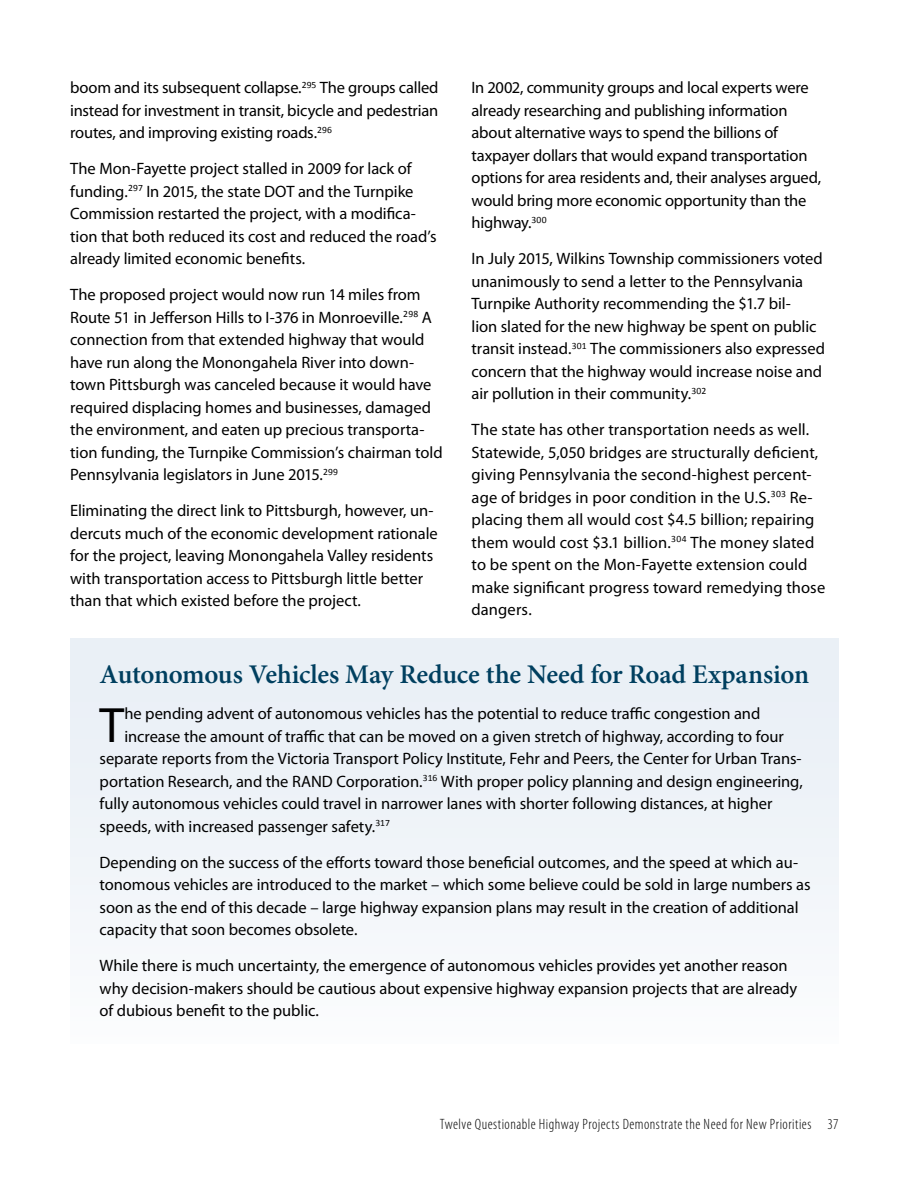
<style>
.page{position:relative;width:918px;height:1188px;background:#fff}
.page>*{position:absolute;margin:0;border:0;box-sizing:border-box;transform-origin:0 0}
.t1{font:49.95px "Myriad Pro";color:#000}
.t2{font:600 27px "Minion Pro";letter-spacing:-.015em;color:#003f5f}
.t3{font:16.5px/22.5px "Myriad Pro";letter-spacing:-.005em;color:#000}
.t4{font:300 condensed 15px "Myriad Pro";letter-spacing:.03em;color:#000}
</style>
<div class="page">
<div style="left:70px;top:638px;width:769px;height:406px;background:#f0f4f9"></div>
<p class="t3" style="left:70px;top:76px;width:370px;text-align:justify">boom and its subsequent collapse.<sup>295</sup> The groups called instead for investment in transit, bicycle and pedestrian routes, and improving existing roads.<sup>296</sup></p>
<p class="t3" style="left:70px;top:157px;width:368px">The Mon-Fayette project stalled in 2009 for lack of funding.<sup>297</sup> In 2015, the state DOT and the Turnpike Commission restarted the project, with a modifica&shy;tion that both reduced its cost and reduced the road’s already limited economic benefits.</p>
<p class="t3" style="left:70px;top:283px;width:374px">The proposed project would now run 14 miles from Route 51 in Jefferson Hills to I-376 in Monroeville.<sup>298</sup> A connection from that extended highway that would have run along the Monongahela River into down&shy;town Pittsburgh was canceled because it would have required displacing homes and businesses, damaged the environment, and eaten up precious transporta&shy;tion funding, the Turnpike Commission’s chairman told Pennsylvania legislators in June 2015.<sup>299</sup></p>
<p class="t3" style="left:70px;top:499px;width:369px">Eliminating the direct link to Pittsburgh, however, un&shy;dercuts much of the economic development rationale for the project, leaving Monongahela Valley residents with transportation access to Pittsburgh little better than that which existed before the project.</p>
<p class="t3" style="left:472px;top:76px;width:351px">In 2002, community groups and local experts were already researching and publishing information about alternative ways to spend the billions of taxpayer dollars that would expand transportation options for area residents and, their analyses argued, would bring more economic opportunity than the highway.<sup>300</sup></p>
<p class="t3" style="left:472px;top:247px;width:355px">In July 2015, Wilkins Township commissioners voted unanimously to send a letter to the Pennsylvania Turnpike Authority recommending the $1.7 bil-<br>lion slated for the new highway be spent on public transit instead.<sup>301</sup> The commissioners also expressed concern that the highway would increase noise and air pollution in their community.<sup>302</sup></p>
<p class="t3" style="left:472px;top:418px;width:355px">The state has other transportation needs as well.<br>Statewide, 5,050 bridges are structurally deficient, giving Pennsylvania the second-highest percent&shy;age of bridges in poor condition in the U.S.<sup>303</sup> Re&shy;placing them all would cost $4.5 billion; repairing them would cost $3.1 billion.<sup>304</sup> The money slated to be spent on the Mon-Fayette extension could make significant progress toward remedying those dangers.</p>
<h2 class="t2" style="left:100px;top:656px;width:711px">Autonomous Vehicles May Reduce the Need for Road Expansion</h2>
<h1 class="t1" style="left:100px;top:694px;width:26px">T</h1>
<p class="t3" style="left:124px;top:702px;width:638px">he pending advent of autonomous vehicles has the potential to reduce traffic congestion and</p>
<p class="t3" style="left:124px;top:725px;width:661px">increase the amount of traffic that can be moved on a given stretch of highway, according to four</p>
<p class="t3" style="left:100px;top:747px;width:704px">separate reports from the Victoria Transport Policy Institute, Fehr and Peers, the Center for Urban Trans-</p>
<p class="t3" style="left:100px;top:770px;width:705px">portation Research, and the RAND Corporation.<sup>316</sup> With proper policy planning and design engineering,</p>
<p class="t3" style="left:100px;top:792px;width:674px">fully autonomous vehicles could travel in narrower lanes with shorter following distances, at higher</p>
<p class="t3" style="left:100px;top:815px;width:292px">speeds, with increased passenger safety.<sup>317</sup></p>
<p class="t3" style="left:100px;top:851px;width:712px">Depending on the success of the efforts toward those beneficial outcomes, and the speed at which au&shy;tonomous vehicles are introduced to the market – which some believe could be sold in large numbers as soon as the end of this decade – large highway expansion plans may result in the creation of additional capacity that soon becomes obsolete.</p>
<p class="t3" style="left:100px;top:954px;width:699px">While there is much uncertainty, the emergence of autonomous vehicles provides yet another reason why decision-makers should be cautious about expensive highway expansion projects that are already of dubious benefit to the public.</p>
<p class="t4" style="left:440px;top:1116px;width:400px">Twelve Questionable Highway Projects Demonstrate the Need for New Priorities 37</p>
</div>
